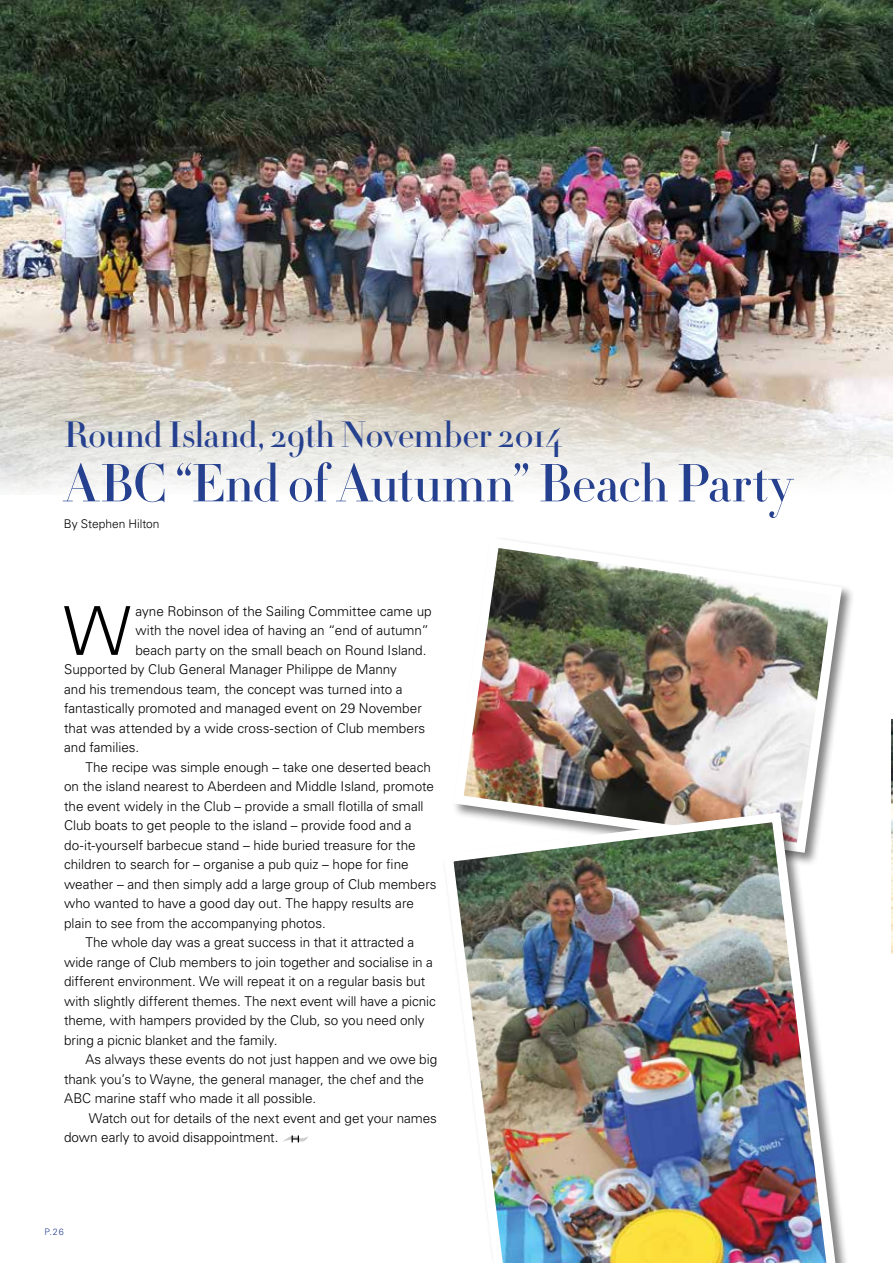
<style>
.page{position:relative;width:893px;height:1263px;background:#fff}
.page>*{position:absolute;margin:0;border:0;box-sizing:border-box;transform-origin:0 0}
.t1{font:300 67.5px "Univers";color:#000}
.t2{font:52.65px "Didot HTF M24 Medium";letter-spacing:-.015em;color:#25408f}
.t3{font:36px "Didot HTF M24 Medium";letter-spacing:-.015em;color:#25408f}
.t4{font:300 13.5px "Univers";letter-spacing:-.005em;color:#000}
.t5{font:300 12px "Univers";color:#000}
.t6{font:300 9px "Univers";color:#25408f}
</style>
<div class="page">
<img style="left:0;top:0;width:893px;height:493px">
<img style="left:455px;top:539px;width:392px;height:268px">
<img style="left:453px;top:807px;width:393px;height:456px">
<img style="left:891px;top:719px;width:2px;height:234px">
<svg style="left:283px;top:1135px;width:25px;height:8px"></svg>
<h3 class="t3" style="left:64px;top:413px;width:500px">Round Island, 29th November 2014</h3>
<h2 class="t2" style="left:64px;top:451px;width:730px">ABC “End of Autumn” Beach Party</h2>
<p class="t5" style="left:64px;top:516px;width:97px">By Stephen Hilton</p>
<h1 class="t1" style="left:63px;top:590px;width:69px">W</h1>
<p class="t4" style="left:135px;top:603px;width:298px">ayne Robinson of the Sailing Committee came up</p>
<p class="t4" style="left:135px;top:622px;width:295px">with the novel idea of having an “end of autumn”</p>
<p class="t4" style="left:135px;top:642px;width:293px">beach party on the small beach on Round Island.</p>
<p class="t4" style="left:64px;top:661px;width:334px">Supported by Club General Manager Philippe de Manny</p>
<p class="t4" style="left:64px;top:681px;width:340px">and his tremendous team, the concept was turned into a</p>
<p class="t4" style="left:64px;top:700px;width:359px">fantastically promoted and managed event on 29 November</p>
<p class="t4" style="left:64px;top:720px;width:363px">that was attended by a wide cross-section of Club members</p>
<p class="t4" style="left:64px;top:739px;width:77px">and families.</p>
<p class="t4" style="left:85px;top:759px;width:347px">The recipe was simple enough – take one deserted beach</p>
<p class="t4" style="left:64px;top:778px;width:371px">on the island nearest to Aberdeen and Middle Island, promote</p>
<p class="t4" style="left:64px;top:798px;width:361px">the event widely in the Club – provide a small flotilla of small</p>
<p class="t4" style="left:64px;top:817px;width:349px">Club boats to get people to the island – provide food and a</p>
<p class="t4" style="left:64px;top:837px;width:353px">do-it-yourself barbecue stand – hide buried treasure for the</p>
<p class="t4" style="left:64px;top:856px;width:346px">children to search for – organise a pub quiz – hope for fine</p>
<p class="t4" style="left:64px;top:876px;width:374px">weather – and then simply add a large group of Club members</p>
<p class="t4" style="left:64px;top:895px;width:351px">who wanted to have a good day out. The happy results are</p>
<p class="t4" style="left:64px;top:915px;width:263px">plain to see from the accompanying photos.</p>
<p class="t4" style="left:85px;top:934px;width:330px">The whole day was a great success in that it attracted a</p>
<p class="t4" style="left:64px;top:954px;width:370px">wide range of Club members to join together and socialise in a</p>
<p class="t4" style="left:64px;top:973px;width:363px">different environment. We will repeat it on a regular basis but</p>
<p class="t4" style="left:64px;top:993px;width:373px">with slightly different themes. The next event will have a picnic</p>
<p class="t4" style="left:64px;top:1012px;width:362px">theme, with hampers provided by the Club, so you need only</p>
<p class="t4" style="left:64px;top:1032px;width:215px">bring a picnic blanket and the family.</p>
<p class="t4" style="left:85px;top:1051px;width:353px">As always these events do not just happen and we owe big</p>
<p class="t4" style="left:64px;top:1071px;width:361px">thank you’s to Wayne, the general manager, the chef and the</p>
<p class="t4" style="left:64px;top:1090px;width:254px">ABC marine staff who made it all possible.</p>
<p class="t4" style="left:89px;top:1110px;width:349px">Watch out for details of the next event and get your names</p>
<p class="t4" style="left:64px;top:1129px;width:216px">down early to avoid disappointment.</p>
<p class="t6" style="left:44px;top:1226px;width:21px">P.26</p>
</div>
